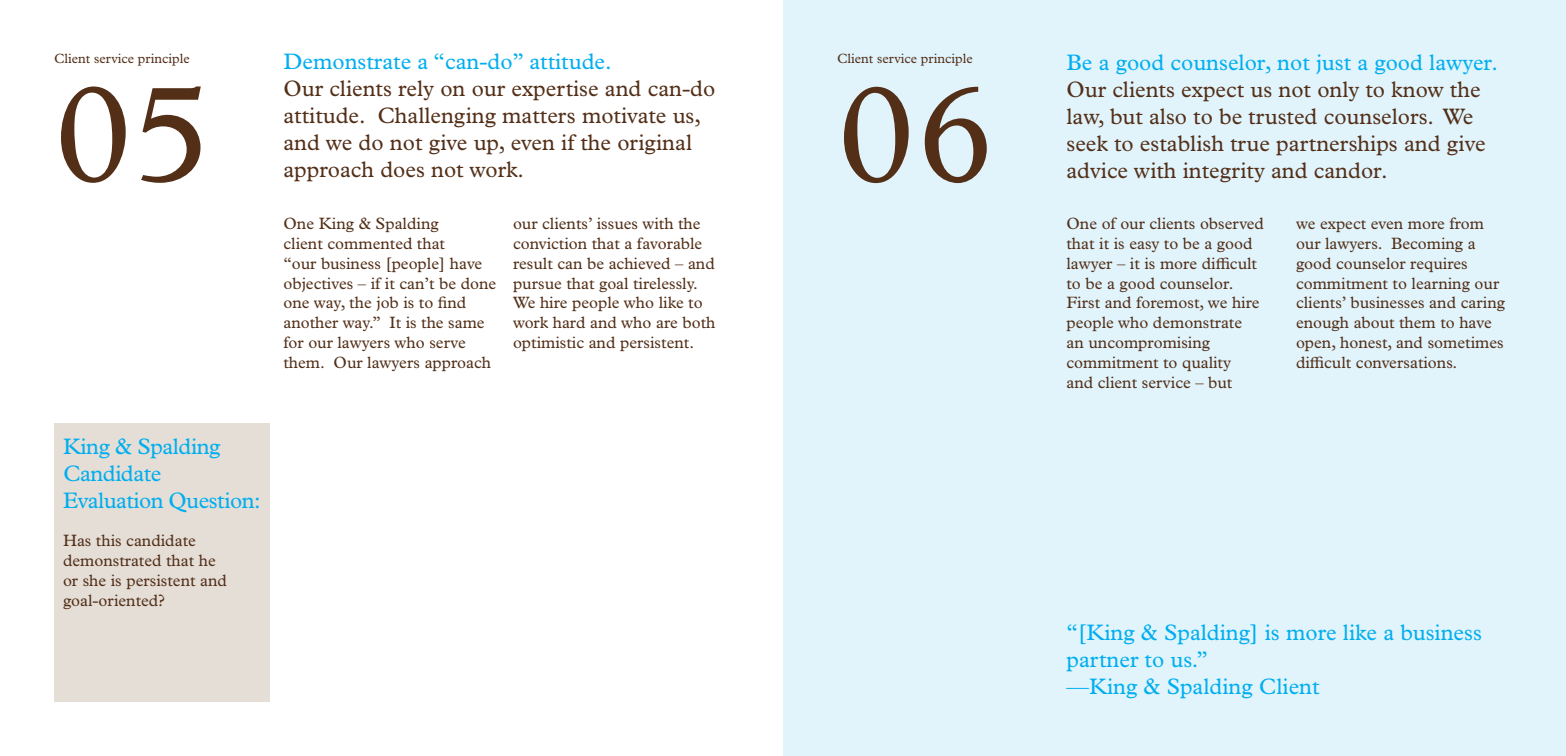
<style>
.page{position:relative;width:1566px;height:756px;background:#fff}
.page>*{position:absolute;margin:0;border:0;box-sizing:border-box;transform-origin:0 0}
.t1{font:142.5px "Plantin MT Pro";color:#532f18}
.t2{font:22.5px/27px "Plantin MT Pro";color:#532f18}
.t3{font:22.5px/27px "Plantin MT Pro";color:#00aeef}
.t4{font:22.5px/27px "Plantin MT Pro";letter-spacing:-.02em;color:#00aeef}
.t5{font:16.5px/19.8px "Plantin MT Pro";color:#532f18}
.t6{font:13.5px "Plantin MT Pro";color:#532f18}
.s1{color:#00aeef}
</style>
<div class="page">
<div style="left:783px;top:0;width:783px;height:756px;background:#e1f4fc"></div>
<div style="left:54px;top:424px;width:216px;height:278px;background:#e4ded7"></div>
<p class="t6" style="left:54px;top:51px;width:137px">Client service principle</p>
<p class="t1" style="left:54px;top:52px;width:159px">05</p>
<p class="t3" style="left:284px;top:48px;width:330px">Demonstrate a “can-do” attitude.</p>
<p class="t2" style="left:284px;top:75px;width:433px">Our clients rely on our expertise and can-do attitude. Challenging matters motivate us, and we do not give up, even if the original approach does not work.</p>
<p class="t5" style="left:284px;top:214px;width:214px">One King &amp; Spalding<br>client commented that<br>“our business [people] have objectives – if it can’t be done one way, the job is to find another way.” It is the same for our lawyers who serve them. Our lawyers approach</p>
<p class="t5" style="left:513px;top:214px;width:204px">our clients’ issues with the conviction that a favorable result can be achieved – and pursue that goal tirelessly.<br>We hire people who like to work hard and who are both optimistic and persistent.</p>
<p class="t4" style="left:63px;top:433px;width:199px">King &amp; Spalding<br>Candidate<br>Evaluation Question:</p>
<p class="t5" style="left:63px;top:531px;width:166px">Has this candidate demonstrated that he or she is persistent and goal-oriented?</p>
<p class="t6" style="left:837px;top:51px;width:137px">Client service principle</p>
<p class="t1" style="left:837px;top:52px;width:159px">06</p>
<p class="t2" style="left:1066px;top:49px;width:433px"><span class="s1">Be a good counselor, not just a good lawyer.<br></span>Our clients expect us not only to know the law, but also to be trusted counselors. We seek to establish true partnerships and give</p>
<p class="t2" style="left:1066px;top:157px;width:323px">advice with integrity and candor.</p>
<p class="t5" style="left:1066px;top:214px;width:199px">One of our clients observed that it is easy to be a good lawyer – it is more difficult to be a good counselor.<br>First and foremost, we hire people who demonstrate<br>an uncompromising commitment to quality<br>and client service – but</p>
<p class="t5" style="left:1296px;top:214px;width:211px">we expect even more from our lawyers. Becoming a good counselor requires commitment to learning our clients’ businesses and caring enough about them to have open, honest, and sometimes difficult conversations.</p>
<p class="t3" style="left:1066px;top:619px;width:417px">“[King &amp; Spalding] is more like a business partner to us.”</p>
<p class="t3" style="left:1066px;top:673px;width:255px">—King &amp; Spalding Client</p>
</div>
